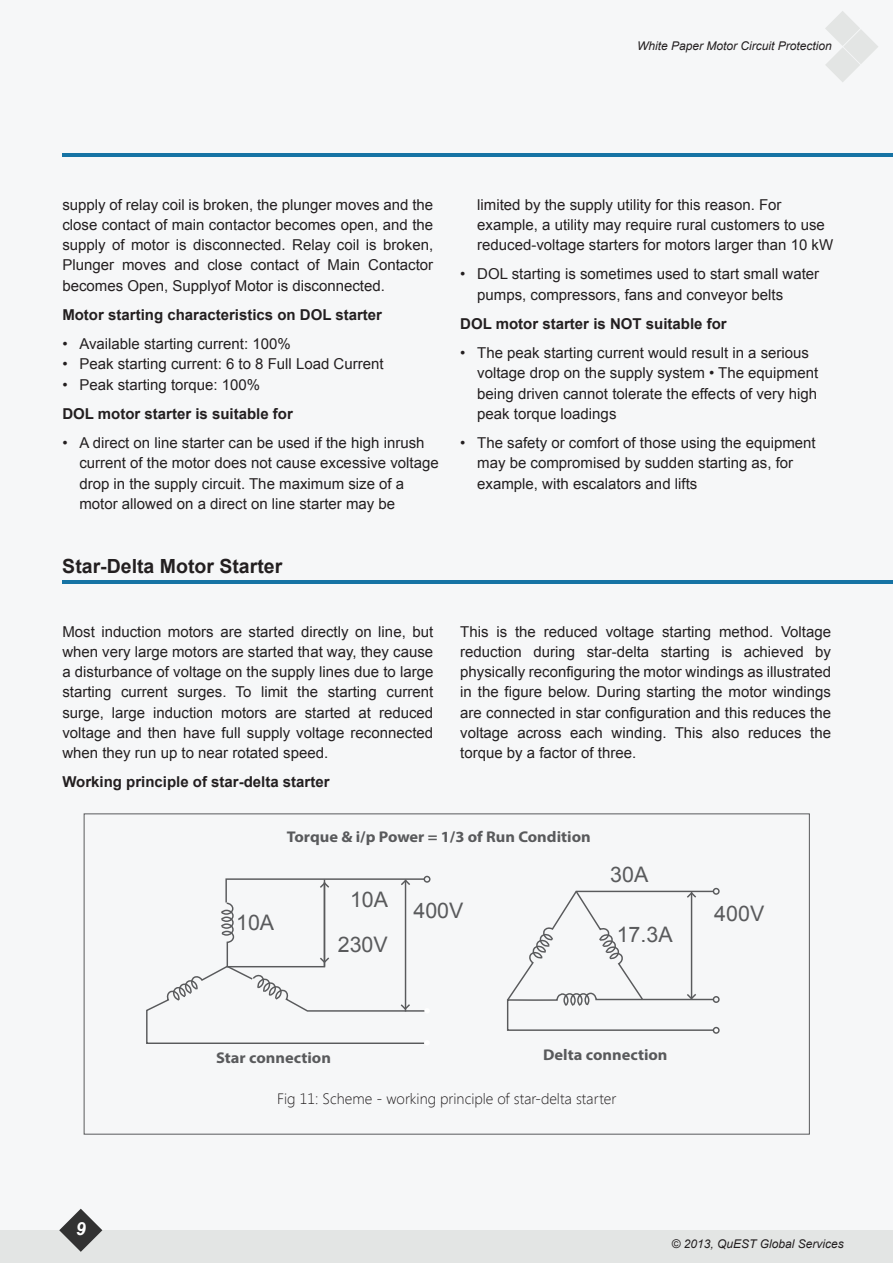
<style>
.page{position:relative;width:893px;height:1263px;background:#f6f7f8}
.page>*{position:absolute;margin:0;border:0;box-sizing:border-box;transform-origin:0 0}
.t1{font:21.45px "Arial";color:#595a5c}
.t2{font:700 19.5px "Arial";color:#231f20}
.t3{font:italic 700 18px "Arial";color:#fff}
.t4{font:700 15.6px "Myriad Pro";color:#595a5c;scale:1.05 1}
.t5{font:15px/20.2px "Arial";color:#231f20}
.t6{font:700 15px "Arial";color:#231f20}
.t7{font:300 15px "Segoe UI";color:#231f20}
.t8{font:italic 12px "Arial";color:#231f20}
</style>
<div class="page">
<hr style="left:63px;top:580px;width:830px;height:3px;background:#1673a4">
<hr style="left:62px;top:153px;width:831px;height:3px;background:#1673a4">
<div style="left:0;top:1230px;width:893px;height:33px;background:#e3e5e4"></div>
<svg style="left:59px;top:1209px;width:43px;height:43px"></svg>
<svg style="left:825px;top:11px;width:53px;height:71px"></svg>
<div style="left:424px;top:876px;width:6px;height:7px;border:1px solid #595a5c;border-radius:50%"></div>
<div style="left:713px;top:888px;width:7px;height:7px;border:1px solid #595a5c;border-radius:50%"></div>
<div style="left:713px;top:996px;width:7px;height:7px;border:1px solid #595a5c;border-radius:50%"></div>
<svg style="left:146px;top:878px;width:284px;height:166px"></svg>
<svg style="left:507px;top:889px;width:212px;height:144px"></svg>
<div style="left:713px;top:1027px;width:7px;height:7px;border:1px solid #595a5c;border-radius:50%"></div>
<p class="t8" style="left:637px;top:38px;width:196px">White Paper Motor Circuit Protection</p>
<p class="t5" style="left:62px;top:194px;width:372px;text-align:justify">supply of relay coil is broken, the plunger moves and the close contact of main contactor becomes open, and the supply of motor is disconnected. Relay coil is broken, Plunger moves and close contact of Main Contactor becomes Open, Supplyof Motor is disconnected.</p>
<p class="t6" style="left:62px;top:305px;width:321px">Motor starting characteristics on DOL starter</p>
<p class="t5" style="left:62px;top:334px;width:230px">• Available starting current: 100%</p>
<p class="t5" style="left:62px;top:354px;width:323px">• Peak starting current: 6 to 8 Full Load Current</p>
<p class="t5" style="left:62px;top:374px;width:199px">• Peak starting torque: 100%</p>
<p class="t6" style="left:62px;top:404px;width:232px">DOL motor starter is suitable for</p>
<p class="t5" style="left:79px;top:433px;width:361px;text-indent:-17px">• A direct on line starter can be used if the high inrush current of the motor does not cause excessive voltage drop in the supply circuit. The maximum size of a motor allowed on a direct on line starter may be</p>
<h2 class="t2" style="left:62px;top:553px;width:221px">Star-Delta Motor Starter</h2>
<p class="t5" style="left:62px;top:621px;width:373px;text-align:justify">Most induction motors are started directly on line, but when very large motors are started that way, they cause a disturbance of voltage on the supply lines due to large starting current surges. To limit the starting current surge, large induction motors are started at reduced voltage and then have full supply voltage reconnected when they run up to near rotated speed.</p>
<p class="t6" style="left:62px;top:772px;width:269px">Working principle of star-delta starter</p>
<p class="t5" style="left:477px;top:194px;width:357px">limited by the supply utility for this reason. For example, a utility may require rural customers to use reduced-voltage starters for motors larger than 10 kW</p>
<p class="t5" style="left:477px;top:264px;width:344px;text-indent:-17px">• DOL starting is sometimes used to start small water pumps, compressors, fans and conveyor belts</p>
<p class="t6" style="left:460px;top:314px;width:268px">DOL motor starter is NOT suitable for</p>
<p class="t5" style="left:477px;top:343px;width:342px;text-indent:-17px">• The peak starting current would result in a serious voltage drop on the supply system • The equipment being driven cannot tolerate the effects of very high peak torque loadings</p>
<p class="t5" style="left:477px;top:433px;width:340px;text-indent:-17px">• The safety or comfort of those using the equipment may be compromised by sudden starting as, for example, with escalators and lifts</p>
<p class="t5" style="left:460px;top:621px;width:372px;text-align:justify">This is the reduced voltage starting method. Voltage reduction during star-delta starting is achieved by physically reconfiguring the motor windings as illustrated in the figure below. During starting the motor windings are connected in star configuration and this reduces the voltage across each winding. This also reduces the torque by a factor of three.</p>
<p class="t3" style="left:76px;top:1216px;width:12px">9</p>
<p class="t4" style="left:287px;top:827px;width:291px">Torque &amp; i/p Power = 1/3 of Run Condition</p>
<h1 class="t1" style="left:236px;top:909px;width:40px">10A</h1>
<h1 class="t1" style="left:350px;top:885px;width:40px">10A</h1>
<h1 class="t1" style="left:338px;top:930px;width:52px">230V</h1>
<h1 class="t1" style="left:413px;top:896px;width:52px">400V</h1>
<h1 class="t1" style="left:610px;top:860px;width:40px">30A</h1>
<h1 class="t1" style="left:617px;top:920px;width:57px">17.3A</h1>
<p class="t4" style="left:216px;top:1048px;width:111px">Star connection</p>
<p class="t4" style="left:543px;top:1045px;width:120px">Delta connection</p>
<p class="t7" style="left:277px;top:1088px;width:341px">Fig 11: Scheme - working principle of star-delta starter</p>
<h1 class="t1" style="left:714px;top:899px;width:52px">400V</h1>
<p class="t8" style="left:672px;top:1236px;width:174px">© 2013, QuEST Global Services</p>
</div>
